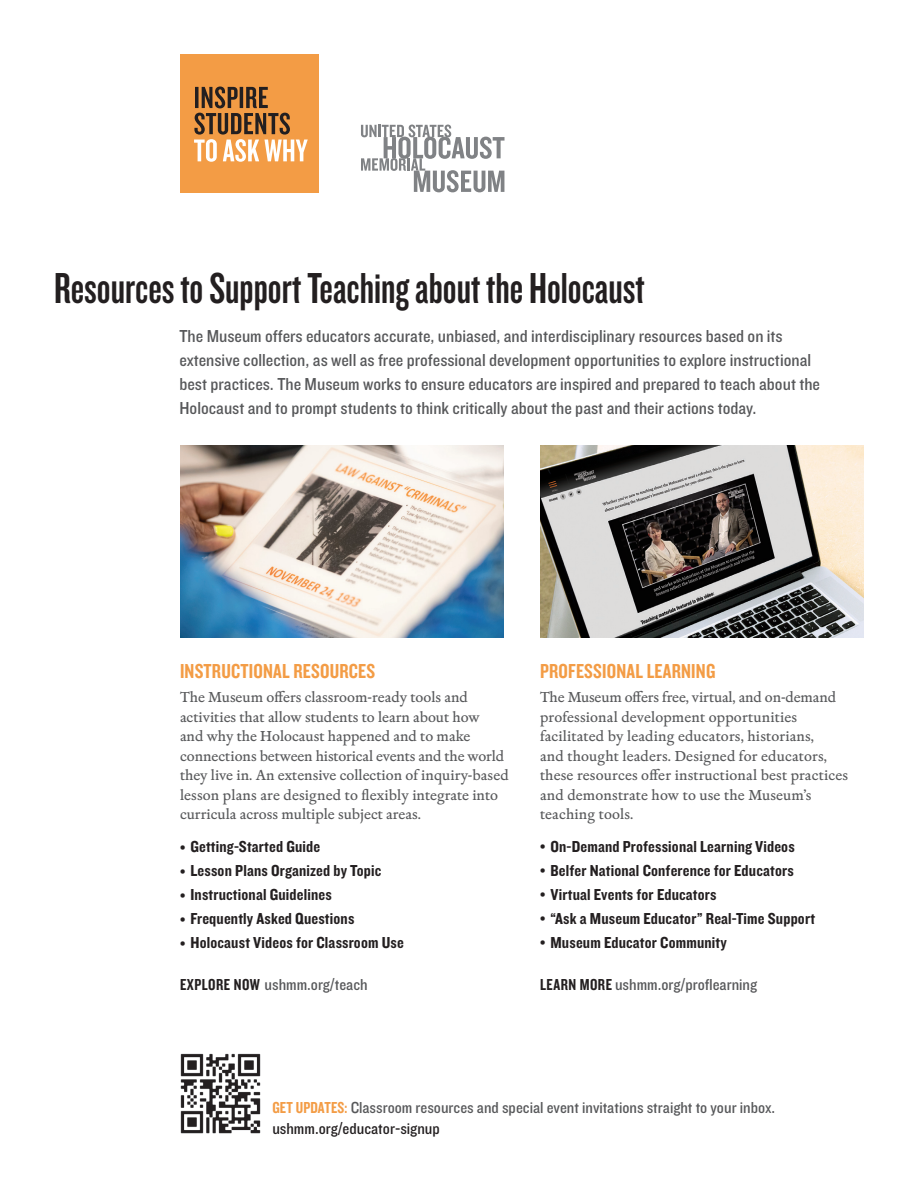
<style>
.page{position:relative;width:918px;height:1188px;background:#fff}
.page>*{position:absolute;margin:0;border:0;box-sizing:border-box;transform-origin:0 0}
.t1{font:45px "Knockout 48 Featherweight";color:#231f20}
.t2{font:21px "Knockout 49 Liteweight";letter-spacing:.01em;color:#f39c45}
.t3{font:18px/24px "Knockout 30 Junior Welterwt";color:#57585a}
.t4{font:16.5px "Knockout 50 Welterweight";letter-spacing:.01em;color:#231f20}
.t5{font:16.5px "Knockout 30 Junior Welterwt";color:#57585a}
.t6{font:16.5px "Knockout 30 Junior Welterwt";color:#231f20}
.t7{font:15px/19.5px "Merlo Tx";color:#58595b}
.s1{font-family:"Knockout 49 Liteweight";color:#231f20}
.s2{font-family:"Knockout 49 Liteweight";color:#f39c45}
</style>
<div class="page">
<div style="left:181px;top:54px;width:138px;height:138px;background:#f39c45"></div>
<svg style="left:194px;top:87px;width:114px;height:75px"></svg>
<svg style="left:361px;top:125px;width:144px;height:67px"></svg>
<img style="left:540px;top:446px;width:324px;height:191px">
<img style="left:180px;top:1053px;width:81px;height:81px">
<img style="left:180px;top:446px;width:324px;height:191px">
<h1 class="t1" style="left:54px;top:261px;width:592px">Resources to Support Teaching about the Holocaust</h1>
<p class="t3" style="left:179px;top:323px;width:642px">The Museum offers educators accurate, unbiased, and interdisciplinary resources based on its extensive collection, as well as free professional development opportunities to explore instructional best practices. The Museum works to ensure educators are inspired and prepared to teach about the Holocaust and to prompt students to think critically about the past and their actions today.</p>
<h2 class="t2" style="left:180px;top:658px;width:197px">INSTRUCTIONAL RESOURCES</h2>
<p class="t7" style="left:180px;top:687px;width:330px">The Museum offers classroom-ready tools and activities that allow students to learn about how<br>and why the Holocaust happened and to make connections between historical events and the world they live in. An extensive collection of inquiry-based lesson plans are designed to flexibly integrate into curricula across multiple subject areas.</p>
<p class="t4" style="left:180px;top:836px;width:142px">• Getting-Started Guide</p>
<p class="t4" style="left:180px;top:860px;width:203px">• Lesson Plans Organized by Topic</p>
<p class="t4" style="left:180px;top:884px;width:153px">• Instructional Guidelines</p>
<p class="t4" style="left:180px;top:908px;width:176px">• Frequently Asked Questions</p>
<p class="t4" style="left:180px;top:932px;width:225px">• Holocaust Videos for Classroom Use</p>
<p class="t5" style="left:180px;top:974px;width:189px"><span class="s1">EXPLORE NOW</span> ushmm.org/teach</p>
<h2 class="t2" style="left:540px;top:658px;width:177px">PROFESSIONAL LEARNING</h2>
<p class="t7" style="left:540px;top:687px;width:310px">The Museum offers free, virtual, and on-demand professional development opportunities facilitated by leading educators, historians,<br>and thought leaders. Designed for educators, these resources offer instructional best practices and demonstrate how to use the Museum’s teaching tools.</p>
<p class="t4" style="left:540px;top:836px;width:256px">• On-Demand Professional Learning Videos</p>
<p class="t4" style="left:540px;top:860px;width:255px">• Belfer National Conference for Educators</p>
<p class="t4" style="left:540px;top:884px;width:178px">• Virtual Events for Educators</p>
<p class="t4" style="left:540px;top:908px;width:277px">• “Ask a Museum Educator” Real-Time Support</p>
<p class="t4" style="left:540px;top:932px;width:188px">• Museum Educator Community</p>
<p class="t5" style="left:540px;top:974px;width:219px"><span class="s1">LEARN MORE</span> ushmm.org/proflearning</p>
<p class="t5" style="left:272px;top:1096px;width:504px"><span class="s2">GET UPDATES:</span> Classroom resources and special event invitations straight to your inbox.</p>
<p class="t6" style="left:272px;top:1117px;width:169px">ushmm.org/educator-signup</p>
</div>
